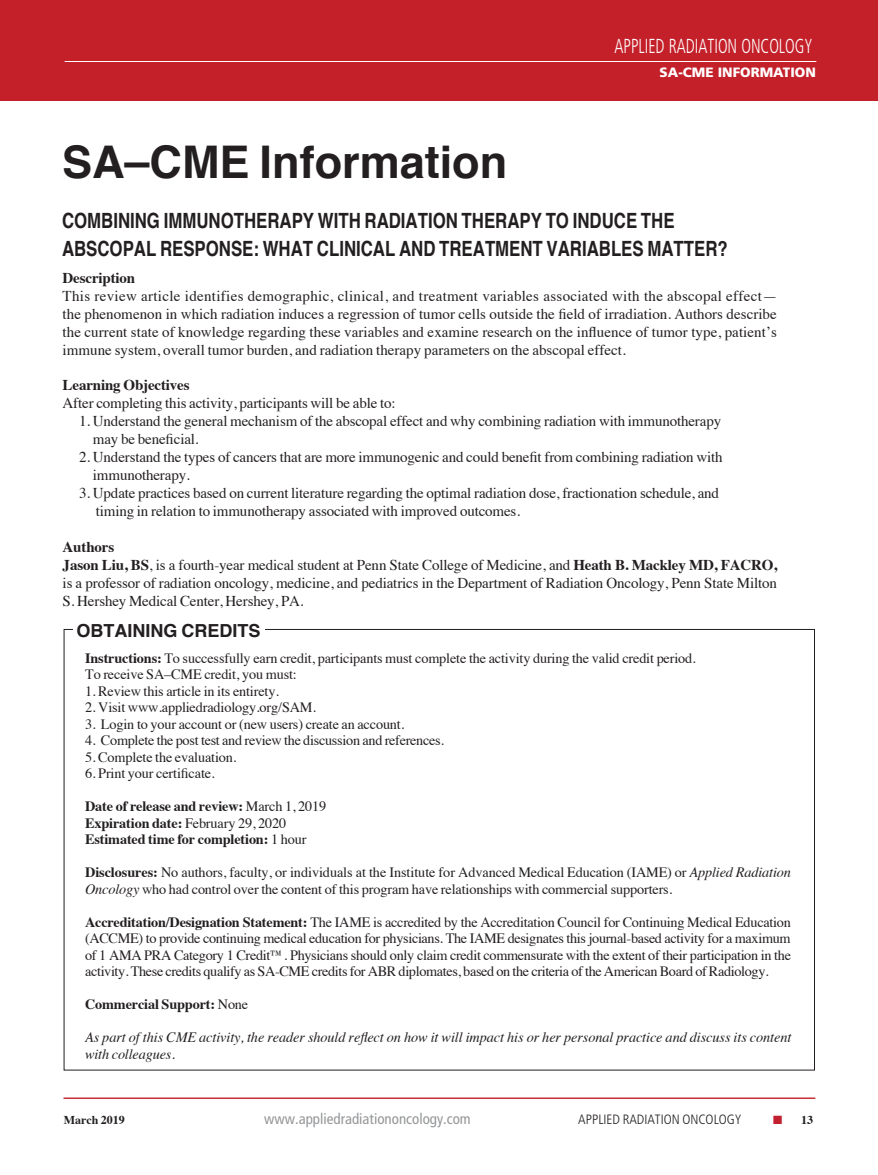
<style>
.page{position:relative;width:878px;height:1175px;background:#fff}
.page>*{position:absolute;margin:0;border:0;box-sizing:border-box;transform-origin:0 0}
.Article_title{font:700 45px "Helvetica";color:#231f20}
.Article_title-2{font:700 21px/28.5px "Helvetica";color:#231f20;scale:.8 1}
.t1{font:300 condensed 20.25px "Frutiger";color:#fff;scale:.8 1}
.Article_title-3{font:700 18px "Helvetica";color:#231f20}
.SAM_body{font:15px/18px "Times";letter-spacing:-.01em;color:#231f20}
.t2{font:condensed 15px "Frutiger";color:#949698}
.SAM_body-2{font:700 15px "Times";letter-spacing:-.01em;color:#231f20}
.Article_body_copy{font:700 15px "Times";letter-spacing:-.01em;color:#231f20}
.Article_body_copy-2{font:14.25px/16.5px "Times";letter-spacing:-.01em;color:#231f20}
.Article_body_copy-3{font:italic 14.25px/16.5px "Times";letter-spacing:-.005em;color:#231f20}
.Article_body_copy-4{font:700 14.25px "Times";letter-spacing:-.01em;color:#231f20}
.t3{font:300 condensed 13.5px "Frutiger";color:#231f20}
.t4{font:900 13.5px "Frutiger";color:#fff}
.t5{font:700 12px "Times";color:#231f20}
.s1{font-weight:700}
.s2{font-weight:400}
.s3{font-style:italic}
.s4{color:#c2202f}
</style>
<div class="page">
<div style="left:0;top:0;width:878px;height:101px;background:#c4202a"></div>
<hr style="left:64px;top:1097px;width:751px;height:1px;background:#c4202a">
<hr style="left:65px;top:61px;width:751px;height:1px;background:#fff">
<h3 class="t1" style="left:614px;top:34px;width:249px">APPLIED RADIATION ONCOLOGY</h3>
<p class="t4" style="left:659px;top:64px;width:158px">SA-CME INFORMATION</p>
<p class="Article_title" style="left:62px;top:126px;width:447px">SA–CME Information</p>
<p class="Article_title-2" style="left:62px;top:206px;width:833px">COMBINING IMMUNOTHERAPY WITH RADIATION THERAPY TO INDUCE THE<br>ABSCOPAL RESPONSE: WHAT CLINICAL AND TREATMENT VARIABLES MATTER?</p>
<p class="SAM_body-2" style="left:63px;top:263px;width:74px">Description</p>
<p class="SAM_body" style="left:63px;top:286px;width:716px;text-align:justify">This review article identifies demographic, clinical, and treatment variables associated with the abscopal effect— the phenomenon in which radiation induces a regression of tumor cells outside the field of irradiation. Authors describe the current state of knowledge regarding these variables and examine research on the influence of tumor type, patient’s immune system, overall tumor burden, and radiation therapy parameters on the abscopal effect.</p>
<p class="Article_body_copy" style="left:63px;top:371px;width:128px">Learning Objectives</p>
<p class="SAM_body" style="left:63px;top:393px;width:334px">After completing this activity, participants will be able to:</p>
<p class="SAM_body" style="left:93px;top:411px;width:629px;text-indent:-14px">1. Understand the general mechanism of the abscopal effect and why combining radiation with immunotherapy may be beneficial.</p>
<p class="SAM_body" style="left:93px;top:447px;width:631px;text-indent:-14px">2. Understand the types of cancers that are more immunogenic and could benefit from combining radiation with immunotherapy.</p>
<p class="SAM_body" style="left:96px;top:483px;width:624px;text-indent:-17px">3. Update practices based on current literature regarding the optimal radiation dose, fractionation schedule, and timing in relation to immunotherapy associated with improved outcomes.</p>
<p class="SAM_body-2" style="left:63px;top:532px;width:53px">Authors</p>
<p class="SAM_body" style="left:63px;top:554px;width:716px;text-align:justify"><span class="s1">Jason Liu, BS</span>, is a fourth-year medical student at Penn State College of Medicine, and <span class="s1">Heath B. Mackley MD, FACRO, </span>is a professor of radiation oncology, medicine, and pediatrics in the Department of Radiation Oncology, Penn State Milton S. Hershey Medical Center, Hershey, PA.</p>
<p class="Article_title-3" style="left:77px;top:616px;width:185px">OBTAINING CREDITS</p>
<p class="Article_body_copy-2" style="left:85px;top:648px;width:612px"><span class="s1">Instructions:</span> To successfully earn credit, participants must complete the activity during the valid credit period.<br>To receive SA–CME credit, you must:</p>
<p class="Article_body_copy-2" style="left:85px;top:681px;width:195px">1. Review this article in its entirety.</p>
<p class="Article_body_copy-2" style="left:85px;top:698px;width:232px">2. Visit www.appliedradiology.org/SAM.</p>
<p class="Article_body_copy-2" style="left:85px;top:714px;width:321px">3. Login to your account or (new users) create an account.</p>
<p class="Article_body_copy-2" style="left:85px;top:731px;width:360px">4. Complete the post test and review the discussion and references.</p>
<p class="Article_body_copy-2" style="left:85px;top:747px;width:153px">5. Complete the evaluation.</p>
<p class="Article_body_copy-2" style="left:85px;top:764px;width:131px">6. Print your certificate.</p>
<p class="Article_body_copy-4" style="left:85px;top:793px;width:242px">Date of release and review: <span class="s2">March 1, 2019</span></p>
<p class="Article_body_copy-4" style="left:85px;top:809px;width:203px">Expiration date: <span class="s2">February 29, 2020</span></p>
<p class="Article_body_copy-4" style="left:85px;top:826px;width:223px">Estimated time for completion: <span class="s2">1 hour</span></p>
<p class="Article_body_copy-2" style="left:85px;top:863px;width:707px"><span class="s1">Disclosures:</span> No authors, faculty, or individuals at the Institute for Advanced Medical Education (IAME) or <span class="s3">Applied Radiation<br>Oncology</span> who had control over the content of this program have relationships with commercial supporters.</p>
<p class="Article_body_copy-2" style="left:85px;top:912px;width:707px;text-align:justify"><span class="s1">Accreditation/Designation Statement:</span> The IAME is accredited by the Accreditation Council for Continuing Medical Education (ACCME) to provide continuing medical education for physicians. The IAME designates this journal-based activity for a maximum of 1 AMA PRA Category 1 Credit™. Physicians should only claim credit commensurate with the extent of their participation in the activity. These credits qualify as SA-CME credits for ABR diplomates, based on the criteria of the American Board of Radiology.</p>
<p class="Article_body_copy-4" style="left:85px;top:991px;width:165px">Commercial Support: <span class="s2">None</span></p>
<p class="Article_body_copy-3" style="left:85px;top:1028px;width:707px">As part of this CME activity, the reader should reflect on how it will impact his or her personal practice and discuss its content with colleagues.</p>
<p class="t5" style="left:64px;top:1108px;width:63px">March 2019</p>
<p class="t2" style="left:264px;top:1110px;width:208px">www.appliedradiationoncology.com</p>
<p class="t3" style="left:578px;top:1112px;width:165px">APPLIED RADIATION ONCOLOGY</p>
<p class="t5" style="left:773px;top:1108px;width:41px"><span class="s4">■</span> 13</p>
</div>
